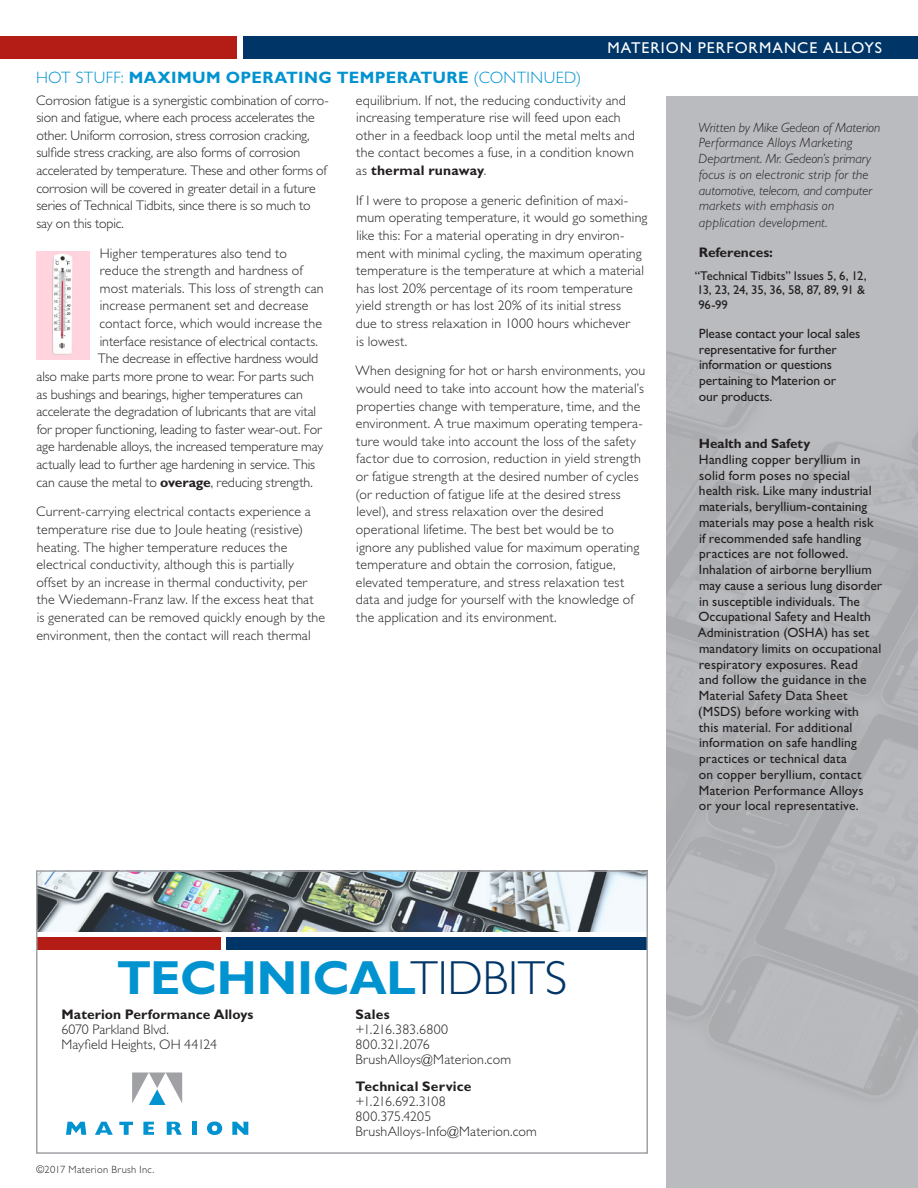
<style>
.page{position:relative;width:918px;height:1188px;background:#fff}
.page>*{position:absolute;margin:0;border:0;box-sizing:border-box;transform-origin:0 0}
.t1{font:700 48px "Gill Sans Std";letter-spacing:-.01em;color:#0093d0}
.BlueHeaders{font:700 16.5px "Gill Sans Std";letter-spacing:.025em;color:#0093d0}
.t2{font:15.75px "Gill Sans Std";letter-spacing:.065em;color:#fff}
.Body_Copy{font:300 13.8px/17.7px "Gill Sans Std";letter-spacing:.01em;color:#231f20}
.Body_Copy-2{font:300 13.8px "Gill Sans Std";letter-spacing:-.01em;color:#231f20}
.Body_Copy-3{font:700 13.8px "Gill Sans Std";color:#231f20}
.Body_Copy-4{font:13.5px/15.8px "Gill Sans Std";letter-spacing:.005em;color:#231f20}
.Body_Copy-5{font:italic 300 13.5px/15.9px "Gill Sans Std";letter-spacing:.005em;color:#231f20}
.Body_Copy-6{font:700 13.5px "Gill Sans Std";color:#231f20}
.Body_Copy-7{font:12.75px/14.2px "Gill Sans Std";letter-spacing:-.005em;color:#231f20}
.Body_Copy-8{font:300 10.5px "Gill Sans Std";letter-spacing:.035em;color:#231f20}
.s1{font-weight:300}
.s2{font-weight:700}
.s3{font-weight:300;color:#003667}
</style>
<div class="page">
<div style="left:243px;top:36px;width:675px;height:22px;background:#003667"></div>
<div style="left:0;top:36px;width:237px;height:22px;background:#b41d15"></div>
<div style="left:666px;top:96px;width:252px;height:1092px;background:linear-gradient(to right,#b5b6b9,#b5b6b9)"></div>
<div style="left:226px;top:938px;width:422px;height:12px;background:#003667"></div>
<div style="left:36px;top:938px;width:184px;height:12px;background:#b41d15"></div>
<img style="left:39px;top:873px;width:606px;height:59px">
<div style="left:36px;top:870px;width:612px;height:284px;border:2px solid #a0a1a5"></div>
<svg style="left:132px;top:1072px;width:50px;height:33px"></svg>
<svg style="left:66px;top:1122px;width:20px;height:13px"></svg>
<svg style="left:95px;top:1122px;width:18px;height:13px"></svg>
<svg style="left:119px;top:1122px;width:14px;height:13px"></svg>
<svg style="left:143px;top:1122px;width:11px;height:13px"></svg>
<svg style="left:167px;top:1122px;width:15px;height:13px"></svg>
<div style="left:192px;top:1122px;width:5px;height:13px;background:#0093d0"></div>
<svg style="left:207px;top:1122px;width:15px;height:13px"></svg>
<svg style="left:232px;top:1122px;width:16px;height:13px"></svg>
<img style="left:36px;top:251px;width:53px;height:108px">
<p class="t2" style="left:608px;top:39px;width:276px">MATERION PERFORMANCE ALLOYS</p>
<p class="BlueHeaders" style="left:36px;top:68px;width:547px"><span class="s1">HOT STUFF:</span> MAXIMUM OPERATING TEMPERATURE <span class="s1">(CONTINUED)</span></p>
<p class="Body_Copy" style="left:36px;top:91px;width:294px">Corrosion fatigue is a synergistic combination of corro&shy;sion and fatigue, where each process accelerates the other. Uniform corrosion, stress corrosion cracking, sulfide stress cracking, are also forms of corrosion accelerated by temperature. These and other forms of corrosion will be covered in greater detail in a future series of Technical Tidbits, since there is so much to say on this topic.</p>
<p class="Body_Copy" style="left:100px;top:244px;width:189px">Higher temperatures also tend to</p>
<p class="Body_Copy" style="left:100px;top:262px;width:204px">reduce the strength and hardness of</p>
<p class="Body_Copy" style="left:100px;top:280px;width:225px">most materials. This loss of strength can</p>
<p class="Body_Copy" style="left:100px;top:297px;width:210px">increase permanent set and decrease</p>
<p class="Body_Copy" style="left:99px;top:315px;width:224px">contact force, which would increase the</p>
<p class="Body_Copy" style="left:100px;top:332px;width:220px">interface resistance of electrical contacts.</p>
<p class="Body_Copy" style="left:98px;top:350px;width:222px">The decrease in effective hardness would</p>
<p class="Body_Copy" style="left:36px;top:368px;width:279px">also make parts more prone to wear. For parts such</p>
<p class="Body_Copy" style="left:36px;top:385px;width:268px">as bushings and bearings, higher temperatures can</p>
<p class="Body_Copy" style="left:36px;top:403px;width:281px">accelerate the degradation of lubricants that are vital</p>
<p class="Body_Copy" style="left:37px;top:421px;width:286px">for proper functioning, leading to faster wear-out. For</p>
<p class="Body_Copy" style="left:36px;top:438px;width:288px">age hardenable alloys, the increased temperature may</p>
<p class="Body_Copy-2" style="left:36px;top:457px;width:280px">actually lead to further age hardening in service. This</p>
<p class="Body_Copy" style="left:36px;top:473px;width:278px">can cause the metal to <span class="s2">overage</span>, reducing strength.</p>
<p class="Body_Copy" style="left:36px;top:503px;width:290px">Current-carrying electrical contacts experience a temperature rise due to Joule heating (resistive) heating. The higher temperature reduces the electrical conductivity, although this is partially offset by an increase in thermal conductivity, per the Wiedemann-Franz law. If the excess heat that<br>is generated can be removed quickly enough by the environment, then the contact will reach thermal</p>
<p class="Body_Copy" style="left:356px;top:91px;width:280px">equilibrium. If not, the reducing conductivity and increasing temperature rise will feed upon each other in a feedback loop until the metal melts and the contact becomes a fuse, in a condition known as <span class="s2">thermal runaway</span>.</p>
<p class="Body_Copy" style="left:356px;top:191px;width:293px">If I were to propose a generic definition of maxi&shy;mum operating temperature, it would go something like this: For a material operating in dry environ&shy;ment with minimal cycling, the maximum operating temperature is the temperature at which a material has lost 20% percentage of its room temperature yield strength or has lost 20% of its initial stress<br>due to stress relaxation in 1000 hours whichever<br>is lowest.</p>
<p class="Body_Copy" style="left:355px;top:362px;width:291px">When designing for hot or harsh environments, you would need to take into account how the material’s properties change with temperature, time, and the environment. A true maximum operating tempera&shy;ture would take into account the loss of the safety factor due to corrosion, reduction in yield strength or fatigue strength at the desired number of cycles (or reduction of fatigue life at the desired stress level), and stress relaxation over the desired operational lifetime. The best bet would be to ignore any published value for maximum operating temperature and obtain the corrosion, fatigue, elevated temperature, and stress relaxation test data and judge for yourself with the knowledge of the application and its environment.</p>
<p class="Body_Copy-5" style="left:698px;top:119px;width:184px">Written by Mike Gedeon of Materion<br>Performance Alloys Marketing<br>Department. Mr. Gedeon’s primary focus is on electronic strip for the automotive, telecom, and computer markets with emphasis on application development.</p>
<p class="Body_Copy-3" style="left:699px;top:244px;width:76px">References:</p>
<p class="Body_Copy-7" style="left:695px;top:269px;width:173px">“Technical Tidbits” Issues 5, 6, 12,<br>13, 23, 24, 35, 36, 58, 87, 89, 91 &amp;<br>96-99</p>
<p class="Body_Copy-4" style="left:699px;top:326px;width:163px">Please contact your local sales representative for further information or questions pertaining to Materion or<br>our products.</p>
<p class="Body_Copy-6" style="left:699px;top:436px;width:113px">Health and Safety</p>
<p class="Body_Copy-4" style="left:698px;top:452px;width:186px">Handling copper beryllium in solid form poses no special health risk. Like many industrial materials, beryllium-containing materials may pose a health risk if recommended safe handling practices are not followed.<br>Inhalation of airborne beryllium may cause a serious lung disorder in susceptible individuals. The<br>Occupational Safety and Health<br>Administration (OSHA) has set mandatory limits on occupational respiratory exposures. Read<br>and follow the guidance in the<br>Material Safety Data Sheet (MSDS) before working with<br>this material. For additional information on safe handling practices or technical data<br>on copper beryllium, contact<br>Materion Performance Alloys<br>or your local representative.</p>
<p class="t1" style="left:117px;top:950px;width:452px">TECHNICAL<span class="s3">TIDBITS</span></p>
<p class="Body_Copy-3" style="left:62px;top:1006px;width:193px">Materion Performance Alloys</p>
<p class="Body_Copy" style="left:62px;top:1021px;width:109px">6070 Parkland Blvd.</p>
<p class="Body_Copy" style="left:62px;top:1036px;width:157px">Mayfield Heights, OH 44124</p>
<p class="Body_Copy-8" style="left:36px;top:1163px;width:120px">©2017 Materion Brush Inc.</p>
<p class="Body_Copy" style="left:356px;top:1007px;width:157px;line-height:15px"><span class="s2">Sales<br></span>+1.216.383.6800<br>800.321.2076<br>BrushAlloys@Materion.com</p>
<p class="Body_Copy" style="left:356px;top:1079px;width:183px;line-height:15px"><span class="s2">Technical Service </span>+1.216.692.3108<br>800.375.4205<br>BrushAlloys-Info@Materion.com</p>
</div>
